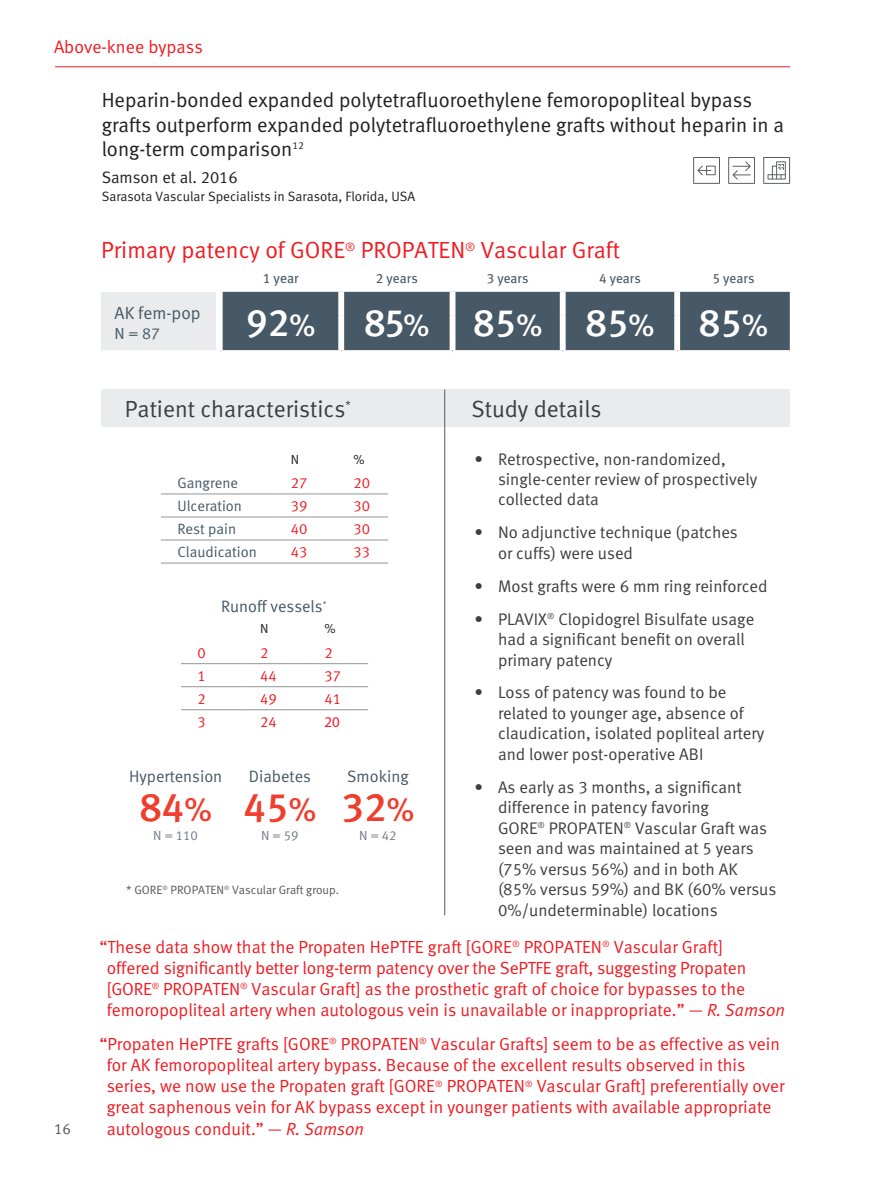
<style>
.page{position:relative;width:891px;height:1188px;background:#fff}
.page>*{position:absolute;margin:0;border:0;box-sizing:border-box;transform-origin:0 0}
.t1{font:40.35px "Meta Medium LF";color:#ef3e2e}
.body{font:38.55px "Meta Medium LF";color:#fff}
.t2{font:23.4px "Meta Normal LF";color:#ee1d23}
.t3{font:23.4px "Meta Normal LF";color:#3e3e3f}
.t4{font:20.4px/24.6px "Meta Normal LF";color:#231f20}
.t5{font:18px "Meta Normal LF";color:#ee1d23}
.t6{font:17.55px/21px "Meta Normal LF";color:#ee1d23}
.body-2{font:17.55px "Meta Normal LF";color:#475966}
.t7{font:16.8px/20.5px "Meta Normal LF";color:#3e3e3f}
.t8{font:16.5px "Meta Normal LF";color:#475966}
.t9{font:16.5px "Meta Normal LF";color:#231f20}
.body-3{font:16.05px "Meta Normal LF";color:#475966}
.t10{font:15px "Meta Normal LF";color:#57585a}
.t11{font:14.85px "Meta Normal LF";color:#475966}
.t12{font:14.85px "Meta Normal LF";color:#ee1d23}
.t13{font:14.85px "Myriad Pro";color:#ee1d23}
.body-4{font:13.95px "Meta Book LF";color:#475966}
.t14{font:13.5px "Meta Normal LF";color:#231f20}
.body-5{font:13.5px "Meta Book LF";color:#475966}
.t15{font:13.2px "Meta Normal LF";color:#747a86}
.t16{font:13.2px "Meta Normal LF";color:#231f20}
.Paragraph_Text{font:12px "Meta Normal LF";color:#57585a}
.s1{font-size:31.05px}
.s2{font-size:32.85px}
.s3{font-style:italic}
</style>
<div class="page">
<hr style="left:55px;top:66px;width:735px;height:1px;background:#ee1d23">
<div style="left:101px;top:390px;width:689px;height:37px;background:#e9ebec"></div>
<hr style="left:444px;top:390px;width:1px;height:525px;background:#57585a">
<svg style="left:693px;top:157px;width:27px;height:27px"></svg>
<svg style="left:763px;top:157px;width:27px;height:27px"></svg>
<svg style="left:728px;top:157px;width:27px;height:27px"></svg>
<div style="left:101px;top:292px;width:115px;height:60px;background:#e9ebec"></div>
<div style="left:101px;top:350px;width:115px;height:5px;background:#fff"></div>
<div style="left:221px;top:292px;width:569px;height:58px;background:#475966"></div>
<div style="left:338px;top:292px;width:6px;height:24px;background:#fff"></div>
<div style="left:450px;top:292px;width:5px;height:24px;background:#fff"></div>
<div style="left:560px;top:292px;width:6px;height:24px;background:#fff"></div>
<div style="left:338px;top:316px;width:6px;height:34px;background:#fff"></div>
<div style="left:450px;top:316px;width:5px;height:34px;background:#fff"></div>
<div style="left:560px;top:316px;width:6px;height:34px;background:#fff"></div>
<div style="left:674px;top:292px;width:6px;height:24px;background:#fff"></div>
<div style="left:674px;top:316px;width:6px;height:34px;background:#fff"></div>
<hr style="left:274px;top:494px;width:63px;height:1px;background:#939598">
<hr style="left:337px;top:494px;width:51px;height:1px;background:#939598">
<hr style="left:274px;top:517px;width:63px;height:1px;background:#939598">
<hr style="left:337px;top:517px;width:51px;height:1px;background:#939598">
<svg style="left:161px;top:494px;width:19px;height:1px"></svg>
<hr style="left:180px;top:494px;width:94px;height:1px;background:#939598">
<svg style="left:161px;top:517px;width:19px;height:1px"></svg>
<hr style="left:180px;top:517px;width:94px;height:1px;background:#939598">
<svg style="left:161px;top:540px;width:19px;height:1px"></svg>
<hr style="left:180px;top:540px;width:94px;height:1px;background:#939598">
<hr style="left:274px;top:540px;width:63px;height:1px;background:#939598">
<hr style="left:337px;top:540px;width:51px;height:1px;background:#939598">
<svg style="left:161px;top:563px;width:19px;height:1px"></svg>
<hr style="left:180px;top:563px;width:94px;height:1px;background:#939598">
<hr style="left:274px;top:563px;width:63px;height:1px;background:#939598">
<hr style="left:337px;top:563px;width:51px;height:1px;background:#939598">
<hr style="left:181px;top:663px;width:63px;height:1px;background:#939598">
<hr style="left:244px;top:663px;width:64px;height:1px;background:#939598">
<hr style="left:308px;top:663px;width:60px;height:1px;background:#939598">
<hr style="left:181px;top:686px;width:63px;height:1px;background:#939598">
<hr style="left:244px;top:686px;width:64px;height:1px;background:#939598">
<hr style="left:308px;top:686px;width:60px;height:1px;background:#939598">
<hr style="left:181px;top:709px;width:63px;height:1px;background:#939598">
<hr style="left:244px;top:709px;width:64px;height:1px;background:#939598">
<hr style="left:308px;top:709px;width:60px;height:1px;background:#939598">
<p class="t5" style="left:54px;top:36px;width:150px">Above-knee bypass</p>
<p class="t4" style="left:102px;top:87px;width:684px">Heparin-bonded expanded polytetrafluoroethylene femoropopliteal bypass grafts outperform expanded polytetrafluoroethylene grafts without heparin in a long-term comparison<sup>12</sup></p>
<p class="t9" style="left:102px;top:167px;width:138px">Samson et al. 2016</p>
<p class="t14" style="left:102px;top:188px;width:315px">Sarasota Vascular Specialists in Sarasota, Florida, USA</p>
<p class="t2" style="left:101px;top:237px;width:520px">Primary patency of GORE<sup>®</sup> PROPATEN<sup>®</sup> Vascular Graft</p>
<p class="body-2" style="left:115px;top:303px;width:88px">AK fem-pop</p>
<p class="body-3" style="left:115px;top:324px;width:47px">N = 87</p>
<p class="body-4" style="left:263px;top:270px;width:38px">1 year</p>
<p class="body-5" style="left:376px;top:270px;width:43px">2 years</p>
<p class="body-5" style="left:487px;top:270px;width:43px">3 years</p>
<p class="body-5" style="left:599px;top:270px;width:43px">4 years</p>
<p class="body-5" style="left:713px;top:270px;width:43px">5 years</p>
<p class="body" style="left:246px;top:300px;width:71px">92<span class="s1">%</span></p>
<p class="body" style="left:364px;top:300px;width:67px">85<span class="s1">%</span></p>
<p class="body" style="left:473px;top:300px;width:71px">85<span class="s1">%</span></p>
<p class="body" style="left:585px;top:300px;width:71px">85<span class="s1">%</span></p>
<p class="body" style="left:699px;top:300px;width:71px">85<span class="s1">%</span></p>
<p class="t3" style="left:125px;top:395px;width:227px">Patient characteristics<sup>*</sup></p>
<p class="t3" style="left:471px;top:395px;width:132px">Study details</p>
<p class="t10" style="left:54px;top:1120px;width:18px">16</p>
<p class="t16" style="left:291px;top:452px;width:10px">N</p>
<p class="t16" style="left:353px;top:452px;width:13px">%</p>
<p class="t11" style="left:178px;top:475px;width:62px">Gangrene</p>
<p class="t12" style="left:291px;top:475px;width:18px">27</p>
<p class="t12" style="left:353px;top:475px;width:18px">20</p>
<p class="t11" style="left:178px;top:498px;width:66px">Ulceration</p>
<p class="t12" style="left:291px;top:498px;width:18px">39</p>
<p class="t12" style="left:353px;top:498px;width:18px">30</p>
<p class="t11" style="left:178px;top:521px;width:60px">Rest pain</p>
<p class="t12" style="left:291px;top:521px;width:18px">40</p>
<p class="t12" style="left:353px;top:521px;width:18px">30</p>
<p class="t11" style="left:178px;top:544px;width:81px">Claudication</p>
<p class="t12" style="left:291px;top:544px;width:18px">43</p>
<p class="t12" style="left:353px;top:544px;width:18px">33</p>
<p class="t8" style="left:221px;top:597px;width:107px">Runoff vessels<sup>*</sup></p>
<p class="t16" style="left:260px;top:621px;width:10px">N</p>
<p class="t16" style="left:325px;top:621px;width:13px">%</p>
<p class="t12" style="left:198px;top:644px;width:10px">0</p>
<p class="t12" style="left:260px;top:644px;width:10px">2</p>
<p class="t12" style="left:325px;top:644px;width:10px">2</p>
<p class="t12" style="left:198px;top:667px;width:10px">1</p>
<p class="t12" style="left:260px;top:667px;width:18px">44</p>
<p class="t12" style="left:325px;top:667px;width:18px">37</p>
<p class="t12" style="left:198px;top:690px;width:10px">2</p>
<p class="t12" style="left:260px;top:690px;width:18px">49</p>
<p class="t12" style="left:325px;top:690px;width:18px">41</p>
<p class="t12" style="left:198px;top:713px;width:10px">3</p>
<p class="t12" style="left:260px;top:713px;width:18px">24</p>
<p class="t13" style="left:325px;top:713px;width:17px">20</p>
<p class="t8" style="left:129px;top:766px;width:95px">Hypertension</p>
<p class="t1" style="left:139px;top:783px;width:74px">84<span class="s2">%</span></p>
<p class="t15" style="left:153px;top:827px;width:46px">N = 110</p>
<p class="t8" style="left:249px;top:766px;width:64px">Diabetes</p>
<p class="t1" style="left:244px;top:783px;width:74px">45<span class="s2">%</span></p>
<p class="t15" style="left:261px;top:827px;width:39px">N = 59</p>
<p class="t8" style="left:347px;top:766px;width:63px">Smoking</p>
<p class="t1" style="left:342px;top:783px;width:74px">32<span class="s2">%</span></p>
<p class="t15" style="left:359px;top:827px;width:39px">N = 42</p>
<p class="Paragraph_Text" style="left:126px;top:883px;width:215px">* GORE<sup>®</sup> PROPATEN<sup>®</sup> Vascular Graft group.</p>
<p class="t7" style="left:498px;top:448px;width:261px;text-indent:-23px">• Retrospective, non-randomized, single-center review of prospectively collected data</p>
<p class="t7" style="left:498px;top:522px;width:241px;text-indent:-23px">• No adjunctive technique (patches or cuffs) were used</p>
<p class="t7" style="left:475px;top:575px;width:294px">• Most grafts were 6 mm ring reinforced</p>
<p class="t7" style="left:498px;top:608px;width:258px;text-indent:-23px">• PLAVIX<sup>®</sup> Clopidogrel Bisulfate usage had a significant benefit on overall primary patency</p>
<p class="t7" style="left:498px;top:682px;width:268px;text-indent:-23px">• Loss of patency was found to be related to younger age, absence of claudication, isolated popliteal artery and lower post-operative ABI</p>
<p class="t7" style="left:498px;top:777px;width:280px;text-indent:-23px">• As early as 3 months, a significant difference in patency favoring<br>GORE<sup>®</sup> PROPATEN<sup>®</sup> Vascular Graft was seen and was maintained at 5 years (75% versus 56%) and in both AK (85% versus 59%) and BK (60% versus 0%/undeterminable) locations</p>
<p class="t6" style="left:107px;top:936px;width:680px;text-indent:-7px">“These data show that the Propaten HePTFE graft [GORE<sup>®</sup> PROPATEN<sup>®</sup> Vascular Graft]<br>offered significantly better long-term patency over the SePTFE graft, suggesting Propaten [GORE<sup>®</sup> PROPATEN<sup>®</sup> Vascular Graft] as the prosthetic graft of choice for bypasses to the femoropopliteal artery when autologous vein is unavailable or inappropriate.” — <span class="s3">R. Samson</span></p>
<p class="t6" style="left:107px;top:1034px;width:679px;text-indent:-7px">“Propaten HePTFE grafts [GORE<sup>®</sup> PROPATEN<sup>®</sup> Vascular Grafts] seem to be as effective as vein for AK femoropopliteal artery bypass. Because of the excellent results observed in this series, we now use the Propaten graft [GORE<sup>®</sup> PROPATEN<sup>®</sup> Vascular Graft] preferentially over great saphenous vein for AK bypass except in younger patients with available appropriate autologous conduit.” — <span class="s3">R. Samson</span></p>
</div>
